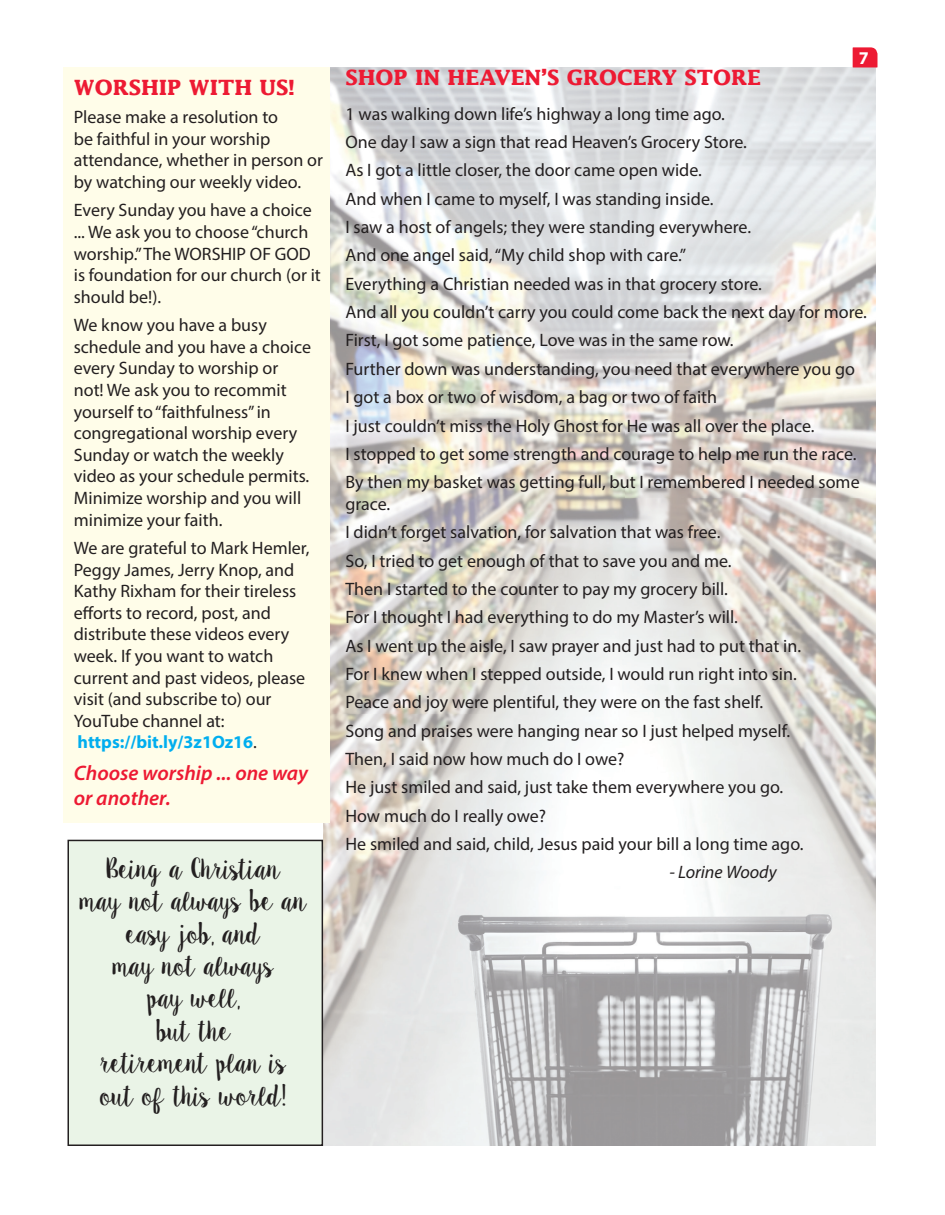
<style>
.page{position:relative;width:945px;height:1215px;background:#fff}
.page>*{position:absolute;margin:0;border:0;box-sizing:border-box;transform-origin:0 0}
.t1{font:27px/32.4px "Sweet Pea";letter-spacing:-.07em;color:#231f20;text-align:center}
.t2{font:700 21px "Lucida Std";color:#ed1a33}
.t3{font:italic 600 21px/25.2px "Myriad Pro";color:#ed1a33}
.t4{font:18px/28.3px "Myriad Pro";color:#231f20}
.t5{font:italic 18px "Myriad Pro";color:#231f20}
.t6{font:700 18px "Myriad Pro";color:#fff}
.s1{font-weight:700;color:#00aeef}
</style>
<div class="page">
<img style="left:323px;top:68px;width:553px;height:1078px">
<svg style="left:853px;top:47px;width:25px;height:20px"></svg>
<div style="left:63px;top:68px;width:266px;height:756px;background:#fffde9"></div>
<div style="left:68px;top:840px;width:254px;height:305px;background:#eaf4e7"></div>
<div style="left:68px;top:840px;width:255px;height:306px;border:2px solid #231f20"></div>
<p class="t2" style="left:74px;top:75px;width:222px">WORSHIP WITH uS!</p>
<p class="t4" style="left:74px;top:106px;width:251px;line-height:21.6px">Please make a resolution to<br>be faithful in your worship attendance, whether in person or by watching our weekly video.</p>
<p class="t4" style="left:74px;top:199px;width:249px;line-height:21.6px">Every Sunday you have a choice ... We ask you to choose “church worship.” The WORSHIP OF GOD is foundation for our church (or it should be!).</p>
<p class="t4" style="left:74px;top:314px;width:239px;line-height:21.6px">We know you have a busy schedule and you have a choice every Sunday to worship or not! We ask you to recommit yourself to “faithfulness” in congregational worship every<br>Sunday or watch the weekly video as your schedule permits.<br>Minimize worship and you will minimize your faith.</p>
<p class="t4" style="left:74px;top:537px;width:237px;line-height:21.6px">We are grateful to Mark Hemler,<br>Peggy James, Jerry Knop, and<br>Kathy Rixham for their tireless efforts to record, post, and distribute these videos every week. If you want to watch current and past videos, please visit (and subscribe to) our<br>YouTube channel at: <span class="s1">https://bit.ly/3z1Oz16</span>.</p>
<p class="t3" style="left:74px;top:760px;width:236px">Choose worship ... one way or another.</p>
<h1 class="t1" style="left:80px;top:854px;width:229px">Being a Christian<br>may not always be an easy job, and<br>may not always<br>pay well,<br>but the<br>retirement plan is out of this world!</h1>
<p class="t6" style="left:859px;top:46px;width:11px">7</p>
<p class="t2" style="left:345px;top:64px;width:417px">SHOP IN HEAvEN’S GROCERY STORE</p>
<p class="t4" style="left:345px;top:99px;width:523px">1 was walking down life’s highway a long time ago.<br>One day I saw a sign that read Heaven’s Grocery Store.<br>As I got a little closer, the door came open wide.<br>And when I came to myself, I was standing inside.<br>I saw a host of angels; they were standing everywhere.<br>And one angel said, “My child shop with care.”<br>Everything a Christian needed was in that grocery store.<br>And all you couldn’t carry you could come back the next day for more.<br>First, I got some patience, Love was in the same row.<br>Further down was understanding, you need that everywhere you go<br>I got a box or two of wisdom, a bag or two of faith<br>I just couldn’t miss the Holy Ghost for He was all over the place.<br>I stopped to get some strength and courage to help me run the race.<br>By then my basket was getting full, but I remembered I needed some</p>
<p class="t4" style="left:345px;top:489px;width:460px">grace.<br>I didn’t forget salvation, for salvation that was free.<br>So, I tried to get enough of that to save you and me.<br>Then I started to the counter to pay my grocery bill.<br>For I thought I had everything to do my Master’s will.<br>As I went up the aisle, I saw prayer and just had to put that in.<br>For I knew when I stepped outside, I would run right into sin.<br>Peace and joy were plentiful, they were on the fast shelf.<br>Song and praises were hanging near so I just helped myself.<br>Then, I said now how much do I owe?<br>He just smiled and said, just take them everywhere you go.<br>How much do I really owe?<br>He smiled and said, child, Jesus paid your bill a long time ago.</p>
<p class="t5" style="left:669px;top:861px;width:109px">- Lorine Woody</p>
</div>
